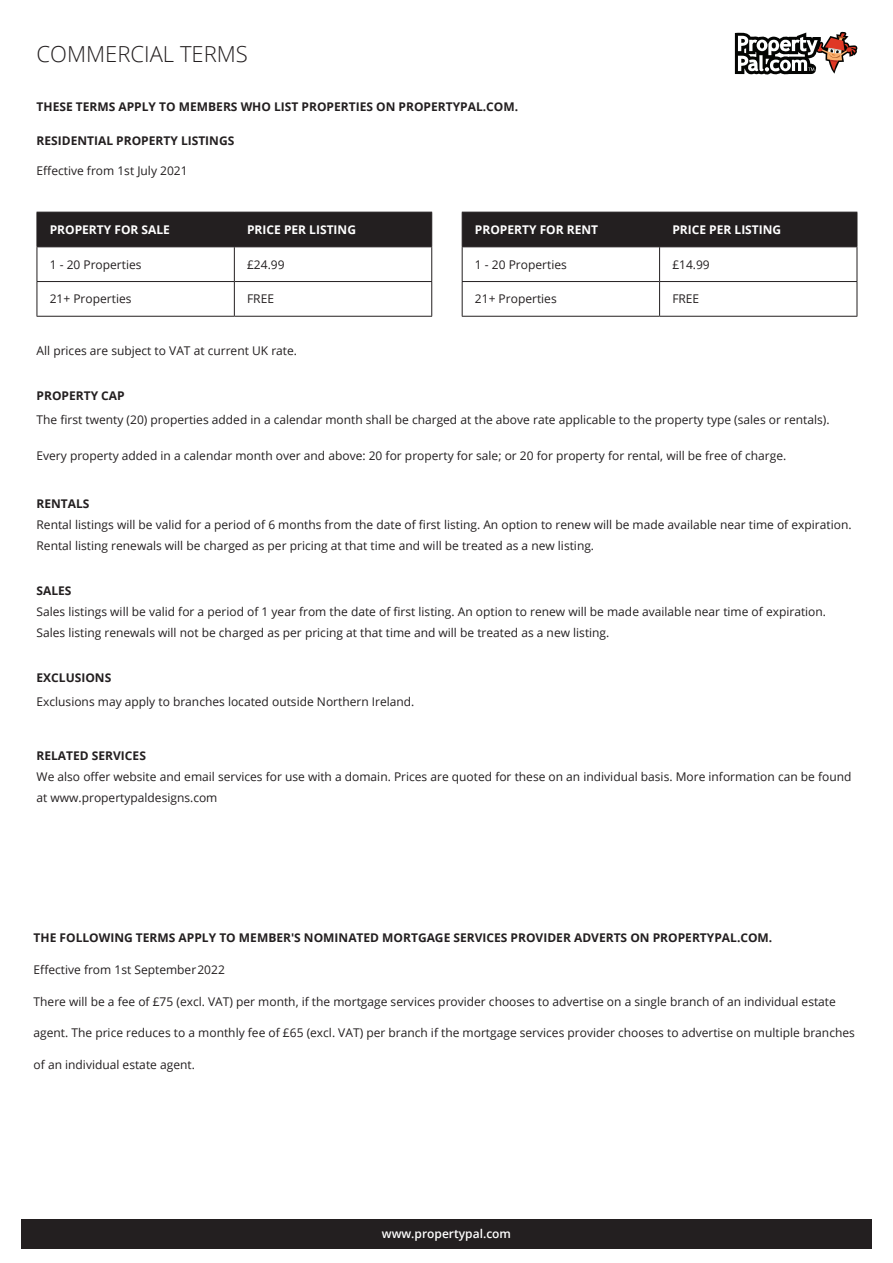
<style>
.page{position:relative;width:893px;height:1263px;background:#fff}
.page>*{position:absolute;margin:0;border:0;box-sizing:border-box;transform-origin:0 0}
.t1{font:300 22.05px "Open Sans";color:#231f20}
.t2{font:12px/21px "Open Sans";color:#231f20}
.t3{font:700 12px "Open Sans";color:#231f20}
.t4{font:700 12px "Open Sans";color:#231f20}
.t5{font:700 12px "Open Sans";color:#fff}
.t6{font:600 12px "Open Sans";color:#fff}
.s1{font-weight:700}
.s2{font-style:inherit}
</style>
<div class="page">
<div style="left:21px;top:1219px;width:851px;height:30px;background:#231f20"></div>
<svg style="left:735px;top:32px;width:122px;height:43px"></svg>
<div style="left:38px;top:213px;width:393px;height:33px;background:#231f20"></div>
<hr style="left:37px;top:212px;width:197px;height:1px;background:#231f20">
<hr style="left:37px;top:212px;width:1px;height:34px;background:#231f20">
<hr style="left:234px;top:212px;width:198px;height:1px;background:#231f20">
<hr style="left:234px;top:212px;width:1px;height:34px;background:#231f20">
<hr style="left:431px;top:212px;width:1px;height:34px;background:#231f20">
<hr style="left:37px;top:246px;width:197px;height:1px;background:#231f20">
<hr style="left:37px;top:247px;width:1px;height:34px;background:#231f20">
<hr style="left:234px;top:246px;width:198px;height:1px;background:#231f20">
<hr style="left:234px;top:247px;width:1px;height:34px;background:#231f20">
<hr style="left:431px;top:247px;width:1px;height:34px;background:#231f20">
<hr style="left:37px;top:281px;width:197px;height:1px;background:#231f20">
<hr style="left:37px;top:282px;width:1px;height:34px;background:#231f20">
<hr style="left:234px;top:281px;width:198px;height:1px;background:#231f20">
<hr style="left:234px;top:282px;width:1px;height:34px;background:#231f20">
<hr style="left:431px;top:282px;width:1px;height:34px;background:#231f20">
<hr style="left:37px;top:316px;width:197px;height:1px;background:#231f20">
<hr style="left:234px;top:316px;width:198px;height:1px;background:#231f20">
<div style="left:463px;top:213px;width:394px;height:33px;background:#231f20"></div>
<hr style="left:462px;top:212px;width:198px;height:1px;background:#231f20">
<hr style="left:462px;top:212px;width:1px;height:34px;background:#231f20">
<hr style="left:660px;top:212px;width:197px;height:1px;background:#231f20">
<hr style="left:659px;top:212px;width:1px;height:34px;background:#231f20">
<hr style="left:857px;top:212px;width:1px;height:34px;background:#231f20">
<hr style="left:462px;top:246px;width:198px;height:1px;background:#231f20">
<hr style="left:462px;top:247px;width:1px;height:34px;background:#231f20">
<hr style="left:660px;top:246px;width:197px;height:1px;background:#231f20">
<hr style="left:659px;top:247px;width:1px;height:34px;background:#231f20">
<hr style="left:857px;top:247px;width:1px;height:34px;background:#231f20">
<hr style="left:462px;top:281px;width:198px;height:1px;background:#231f20">
<hr style="left:462px;top:282px;width:1px;height:34px;background:#231f20">
<hr style="left:660px;top:281px;width:197px;height:1px;background:#231f20">
<hr style="left:659px;top:282px;width:1px;height:34px;background:#231f20">
<hr style="left:857px;top:282px;width:1px;height:34px;background:#231f20">
<hr style="left:462px;top:316px;width:198px;height:1px;background:#231f20">
<hr style="left:660px;top:316px;width:197px;height:1px;background:#231f20">
<p class="t1" style="left:37px;top:39px;width:213px">COMMERCIAL TERMS</p>
<p class="t4" style="left:37px;top:99px;width:483px">THESE TERMS APPLY TO MEMBERS WHO LIST PROPERTIES ON PROPERTYPAL.COM.</p>
<p class="t4" style="left:37px;top:132px;width:199px">RESIDENTIAL PROPERTY LISTINGS</p>
<p class="t2" style="left:37px;top:159px;width:153px">Effective from 1st July 2021</p>
<p class="t5" style="left:50px;top:221px;width:122px">PROPERTY FOR SALE</p>
<p class="t5" style="left:247px;top:221px;width:110px">PRICE PER LISTING</p>
<p class="t2" style="left:50px;top:254px;width:93px">1 - 20 Properties</p>
<p class="t2" style="left:247px;top:254px;width:39px">£24.99</p>
<p class="t2" style="left:50px;top:288px;width:83px">21+ Properties</p>
<p class="t2" style="left:247px;top:288px;width:28px">FREE</p>
<p class="t5" style="left:475px;top:221px;width:125px">PROPERTY FOR RENT</p>
<p class="t5" style="left:672px;top:221px;width:110px">PRICE PER LISTING</p>
<p class="t2" style="left:475px;top:254px;width:93px">1 - 20 Properties</p>
<p class="t2" style="left:672px;top:254px;width:39px">£14.99</p>
<p class="t2" style="left:475px;top:288px;width:83px">21+ Properties</p>
<p class="t2" style="left:672px;top:288px;width:28px">FREE</p>
<p class="t2" style="left:37px;top:339px;width:262px">All prices are subject to VAT at current UK rate.</p>
<p class="t2" style="left:37px;top:383px;width:794px;line-height:24px"><span class="s1">PROPERTY CAP<br></span>The first twenty (20) properties added in a calendar month shall be charged at the above rate applicable to the property type (sales or rentals).</p>
<p class="t2" style="left:37px;top:444px;width:751px">Every property added in a calendar month over and above: 20 for property for sale; or 20 for property for rental, will be free of charge.</p>
<p class="t2" style="left:37px;top:492px;width:816px"><span class="s1">RENTALS<br></span>Rental listings will be valid for a period of 6 months from the date of first listing. An option to renew will be made available near time of expiration.<br>Rental listing renewals will be charged as per pricing at that time and will be treated as a new listing.</p>
<p class="t2" style="left:37px;top:579px;width:791px"><span class="s1">SALES<br></span>Sales listings will be valid for a period of 1 year from the date of first listing. An option to renew will be made available near time of expiration.<br>Sales listing renewals will not be charged as per pricing at that time and will be treated as a new listing.</p>
<p class="t2" style="left:37px;top:665px;width:379px;line-height:24px"><span class="s1">EXCLUSIONS<br></span>Exclusions may apply to branches located outside Northern Ireland.</p>
<p class="t2" style="left:37px;top:745px;width:816px"><span class="s1">RELATED SERVICES<br></span>We also offer website and email services for use with a domain. Prices are quoted for these on an individual basis. More information can be found at www.propertypaldesigns.com</p>
<p class="t3" style="left:34px;top:929px;width:740px"><span class="s2">THE</span> FOLLOWING <span class="s2">TERMS APPLY TO</span> MEMBER'S NOMINATED MORTGAGE SERVICES PROVIDER ADVERTS <span class="s2">ON PROPERTYPAL.COM.</span></p>
<p class="t2" style="left:34px;top:959px;width:193px">Effective from 1st September 2022</p>
<p class="t2" style="left:34px;top:990px;width:804px">There will be a fee of £75 (excl. VAT) per month, if the mortgage services provider chooses to advertise on a single branch of an individual estate</p>
<p class="t2" style="left:34px;top:1022px;width:823px">agent. The price reduces to a monthly fee of £65 (excl. VAT) per branch if the mortgage services provider chooses to advertise on multiple branches</p>
<p class="t2" style="left:34px;top:1054px;width:163px">of an individual estate agent.</p>
<p class="t6" style="left:382px;top:1225px;width:131px">www.propertypal.com</p>
</div>
